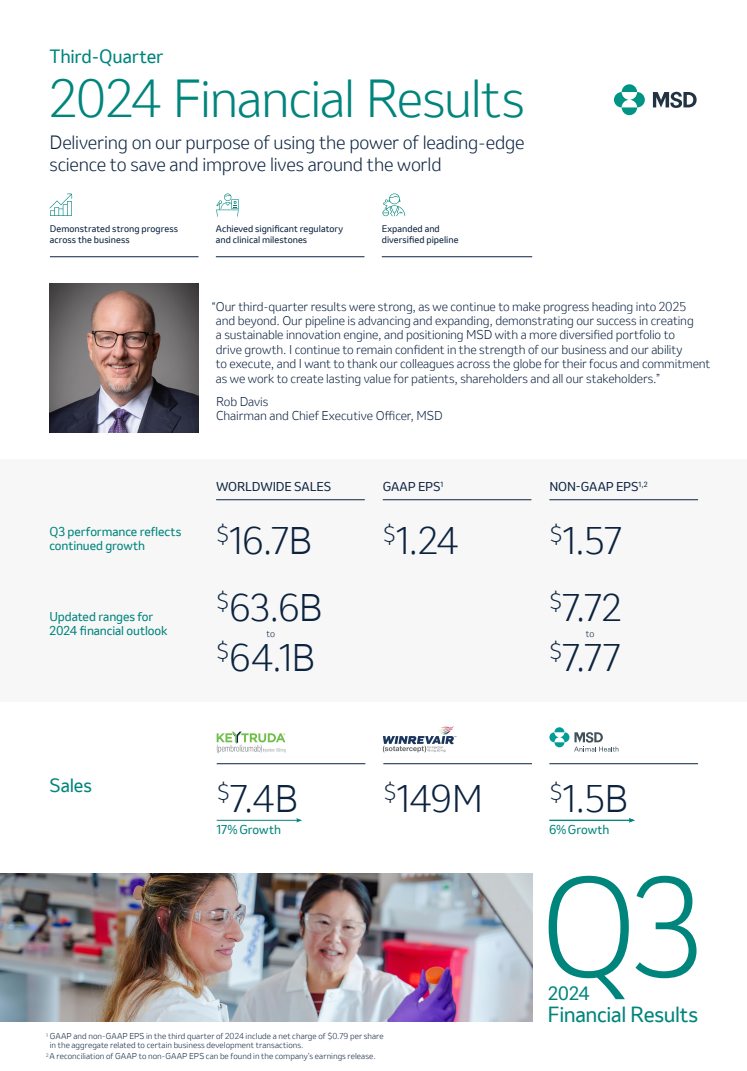
<style>
.page{position:relative;width:747px;height:1071px;background:#fff}
.page>*{position:absolute;margin:0;border:0;box-sizing:border-box;transform-origin:0 0}
.t1{font:300 131px "Invention";color:#00857c}
.t2{font:300 50px "Invention";letter-spacing:-.025em;color:#00857c}
.Body{font:300 36px "Invention";letter-spacing:-.015em;color:#0c2340}
.t3{font:20.5px "Invention";letter-spacing:-.02em;color:#00857c}
.Subhead{font:300 18px/21.6px "Invention";letter-spacing:-.015em;color:#0c2340}
.t4{font:18px "Invention";letter-spacing:-.015em;color:#00857c}
.Body-2{font:300 12px/14.4px "Invention";letter-spacing:-.01em;color:#0c2340}
.Body-3{font:12px/14.4px "Invention";letter-spacing:-.01em;color:#00857c}
.Body_H2{font:300 12px/14.4px "Invention";letter-spacing:-.005em;color:#0c2340}
.Body-4{font:12px "Invention";letter-spacing:-.01em;color:#0c2340}
.Body-5{font:9px/10.8px "Invention";letter-spacing:.005em;color:#0c2340}
.Body-6{font:300 9px "Invention";color:#0c2340}
.Body-7{font:300 8px/9px "Invention";letter-spacing:.01em;color:#0c2340}
</style>
<div class="page">
<div style="left:0;top:459px;width:747px;height:243px;background:#f7f7f7"></div>
<hr style="left:216px;top:499px;width:149px;height:1px;background:#0c2340">
<hr style="left:383px;top:499px;width:148px;height:1px;background:#0c2340">
<hr style="left:549px;top:499px;width:149px;height:1px;background:#0c2340">
<svg style="left:217px;top:732px;width:68px;height:21px"></svg>
<hr style="left:217px;top:763px;width:148px;height:1px;background:#0c2340">
<svg style="left:383px;top:726px;width:73px;height:26px"></svg>
<hr style="left:383px;top:763px;width:149px;height:1px;background:#0c2340">
<hr style="left:549px;top:763px;width:149px;height:1px;background:#0c2340">
<img style="left:50px;top:284px;width:148px;height:148px">
<hr style="left:382px;top:256px;width:150px;height:1px;background:#0c2340">
<hr style="left:216px;top:256px;width:148px;height:1px;background:#0c2340">
<hr style="left:50px;top:256px;width:149px;height:1px;background:#0c2340">
<hr style="left:217px;top:820px;width:81px;height:1px;background:#00857c">
<svg style="left:296px;top:818px;width:6px;height:4px"></svg>
<hr style="left:549px;top:820px;width:82px;height:1px;background:#00857c">
<svg style="left:629px;top:818px;width:6px;height:4px"></svg>
<svg style="left:382px;top:194px;width:23px;height:22px"></svg>
<svg style="left:216px;top:193px;width:23px;height:24px"></svg>
<svg style="left:50px;top:193px;width:23px;height:23px"></svg>
<svg style="left:614px;top:84px;width:31px;height:31px"></svg>
<svg style="left:653px;top:92px;width:44px;height:16px"></svg>
<svg style="left:549px;top:727px;width:69px;height:25px"></svg>
<img style="left:0;top:873px;width:532px;height:149px">
<h1 class="t4" style="left:50px;top:44px;width:115px">Third-Quarter</h1>
<h1 class="t2" style="left:50px;top:64px;width:477px">2024 Financial Results</h1>
<p class="Subhead" style="left:50px;top:132px;width:477px">Delivering on our purpose of using the power of leading-edge science to save and improve lives around the world</p>
<p class="Body-5" style="left:50px;top:223px;width:130px">Demonstrated strong progress across the business</p>
<p class="Body-3" style="left:50px;top:524px;width:133px">Q3 performance reflects continued growth</p>
<p class="Body-3" style="left:50px;top:609px;width:119px">Updated ranges for<br>2024 financial outlook</p>
<p class="Body-5" style="left:216px;top:223px;width:129px">Achieved significant regulatory and clinical milestones</p>
<p class="Body-5" style="left:382px;top:223px;width:78px">Expanded and diversified pipeline</p>
<p class="Body-2" style="left:216px;top:299px;width:496px;text-indent:-4px">“Our third-quarter results were strong, as we continue to make progress heading into 2025<br>and beyond. Our pipeline is advancing and expanding, demonstrating our success in creating<br>a sustainable innovation engine, and positioning MSD with a more diversified portfolio to<br>drive growth. I continue to remain confident in the strength of our business and our ability<br>to execute, and I want to thank our colleagues across the globe for their focus and commitment as we work to create lasting value for patients, shareholders and all our stakeholders.”</p>
<p class="Body_H2" style="left:216px;top:394px;width:228px">Rob Davis<br>Chairman and Chief Executive Officer, MSD</p>
<p class="Body-4" style="left:216px;top:478px;width:117px">WORLDWIDE SALES</p>
<p class="Body-4" style="left:383px;top:478px;width:62px">GAAP EPS<sup>1</sup></p>
<p class="Body-4" style="left:549px;top:478px;width:100px">NON-GAAP EPS<sup>1,2</sup></p>
<h1 class="Body" style="left:216px;top:515px;width:98px"><sup>$</sup>16.7B</h1>
<h1 class="Body" style="left:383px;top:515px;width:78px"><sup>$</sup>1.24</h1>
<h1 class="Body" style="left:549px;top:515px;width:74px"><sup>$</sup>1.57</h1>
<h1 class="Body" style="left:216px;top:583px;width:108px"><sup>$</sup>63.6B</h1>
<h1 class="Body" style="left:216px;top:633px;width:101px"><sup>$</sup>64.1B</h1>
<h1 class="Body" style="left:549px;top:583px;width:74px"><sup>$</sup>7.72</h1>
<h1 class="Body" style="left:549px;top:633px;width:74px"><sup>$</sup>7.77</h1>
<p class="Body-6" style="left:266px;top:627px;width:10px">to</p>
<p class="Body-6" style="left:586px;top:627px;width:10px">to</p>
<p class="t4" style="left:50px;top:773px;width:44px">Sales</p>
<p class="Body" style="left:217px;top:774px;width:83px"><sup>$</sup>7.4B</p>
<p class="Body-3" style="left:217px;top:823px;width:66px">17%Growth</p>
<p class="Body" style="left:383px;top:774px;width:101px"><sup>$</sup>149M</p>
<p class="Body" style="left:549px;top:774px;width:80px"><sup>$</sup>1.5B</p>
<p class="Body-3" style="left:549px;top:823px;width:62px">6%Growth</p>
<h1 class="t1" style="left:540px;top:837px;width:165px">Q3</h1>
<h1 class="t4" style="left:548px;top:980px;width:43px">2024</h1>
<h1 class="t3" style="left:548px;top:1000px;width:152px">Financial Results</h1>
<p class="Body-7" style="left:50px;top:1032px;width:335px;text-indent:-4px"><sup>1</sup> GAAP and non-GAAP EPS in the third quarter of 2024 include a net charge of $0.79 per share in the aggregate related to certain business development transactions.</p>
<p class="Body-7" style="left:46px;top:1052px;width:331px"><sup>2</sup> A reconciliation of GAAP to non-GAAP EPS can be found in the company’s earnings release.</p>
</div>
